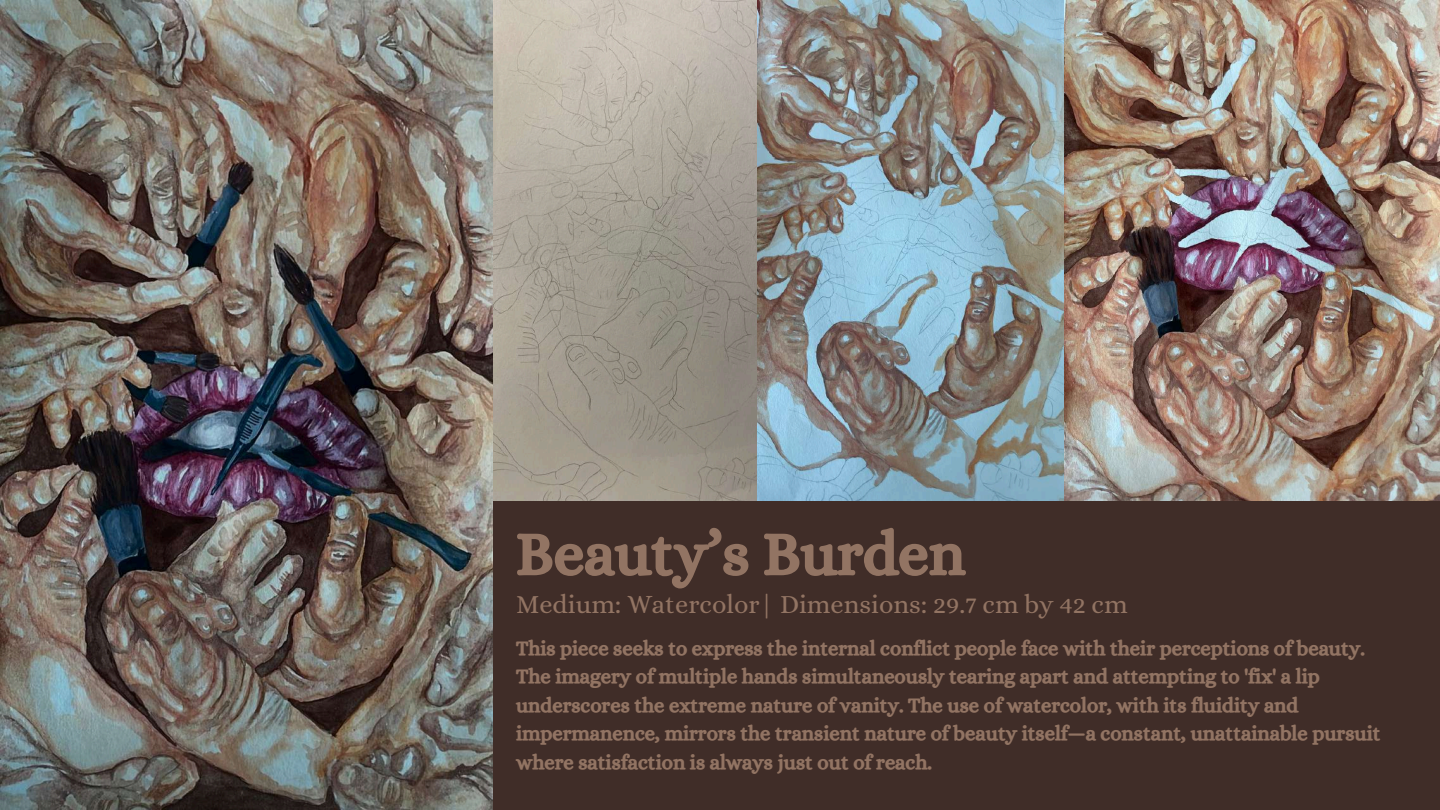
<style>
.page{position:relative;width:1440px;height:810px;background:#402d28}
.page>*{position:absolute;margin:0;border:0;box-sizing:border-box;transform-origin:0 0}
.t1{font:60.9px "CA Generated";color:#927463}
.t2{font:26.3px "Alice";color:#927463}
.t3{font:20.6px/28.5px "CA Generated";color:#927463}
</style>
<div class="page">
<img style="left:0;top:0;width:493px;height:810px">
<img style="left:493px;top:0;width:265px;height:501px">
<img style="left:758px;top:0;width:682px;height:501px">
<h1 class="t1" style="left:516px;top:518px;width:451px">Beauty’s Burden</h1>
<p class="t2" style="left:516px;top:589px;width:613px">Medium: Watercolor| Dimensions: 29.7 cm by 42 cm</p>
<p class="t3" style="left:516px;top:634px;width:866px">This piece seeks to express the internal conflict people face with their perceptions of beauty.<br>The imagery of multiple hands simultaneously tearing apart and attempting to 'fix' a lip underscores the extreme nature of vanity. The use of watercolor, with its fluidity and impermanence, mirrors the transient nature of beauty itself—a constant, unattainable pursuit where satisfaction is always just out of reach.</p>
</div>
